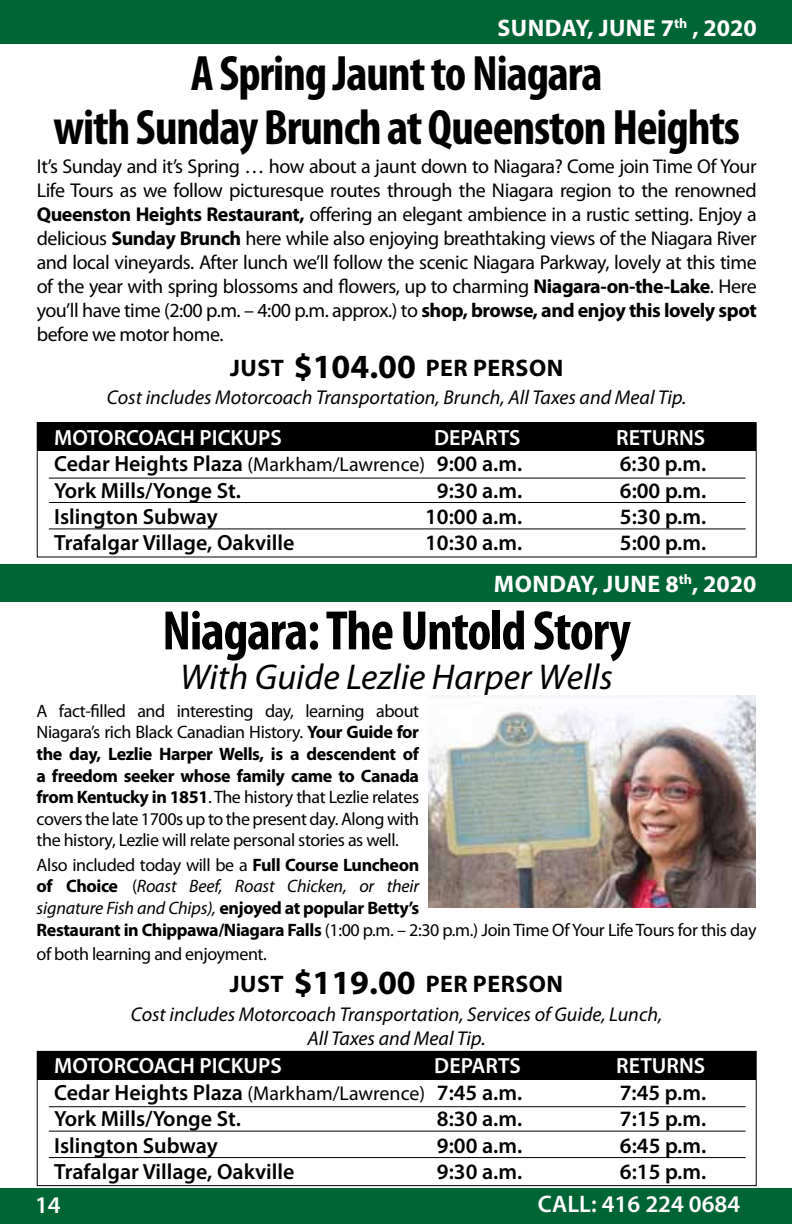
<style>
.page{position:relative;width:792px;height:1224px;background:#fff}
.page>*{position:absolute;margin:0;border:0;box-sizing:border-box;transform-origin:0 0}
.t1{font:700 condensed 56px "Myriad Pro";letter-spacing:-.025em;color:#000}
.t2{font:700 condensed 50px/53.8px "Myriad Pro";letter-spacing:-.025em;color:#000;text-align:center}
.t3{font:italic 36px "Myriad Pro";color:#000}
.t4{font:700 24px "Myriad Pro";letter-spacing:.02em;color:#000}
.t5{font:700 24px "Myriad Pro";color:#fff}
.t6{font:600 24px "Myriad Pro";color:#fff}
.t7{font:600 22px "Myriad Pro";color:#000}
.t8{font:600 22px "Myriad Pro";color:#fff}
.t9{font:20px/24px "Myriad Pro";letter-spacing:-.025em;color:#000;text-align:justify}
.t10{font:italic 20px/24px "Myriad Pro";color:#000;text-align:center}
.t11{font:18px/21.6px "Myriad Pro";letter-spacing:-.025em;color:#000;text-align:justify}
.t12{font:700 18px/21.6px "Myriad Pro";color:#000}
.s1{font-weight:700}
.s2{font-size:34px}
.s3{font-weight:400;font-size:20px}
.s4{font-weight:400}
.s5{font-weight:400;font-style:italic}
</style>
<div class="page">
<div style="left:0;top:0;width:792px;height:44px;background:#006535"></div>
<div style="left:0;top:1188px;width:792px;height:36px;background:#006535"></div>
<div style="left:0;top:564px;width:792px;height:38px;background:#006535"></div>
<div style="left:37px;top:422px;width:720px;height:136px;border:1px solid #000"></div>
<div style="left:37px;top:423px;width:719px;height:28px;background:#000"></div>
<div style="left:37px;top:1051px;width:719px;height:29px;background:#000"></div>
<hr style="left:49px;top:478px;width:697px;height:1px;background:#000">
<hr style="left:49px;top:1106px;width:697px;height:1px;background:#000">
<hr style="left:49px;top:502px;width:697px;height:1px;background:#000">
<hr style="left:49px;top:1131px;width:697px;height:1px;background:#000">
<hr style="left:49px;top:528px;width:697px;height:1px;background:#000">
<hr style="left:49px;top:1157px;width:697px;height:1px;background:#000">
<img style="left:428px;top:695px;width:328px;height:212px">
<p class="t5" style="left:587px;top:12px;width:38px">, June</p>
<p class="t5" style="left:661px;top:12px;width:97px">7<sup>th</sup> , 2020</p>
<h2 class="t2" style="left:53px;top:45px;width:688px">A Spring Jaunt to Niagara<br>with Sunday Brunch at Queenston Heights</h2>
<p class="t9" style="left:37px;top:154px;width:722px">It’s Sunday and it’s Spring … how about a jaunt down to Niagara? Come join Time Of Your Life Tours as we follow picturesque routes through the Niagara region to the renowned <span class="s1">Queenston Heights Restaurant,</span> offering an elegant ambience in a rustic setting. Enjoy a delicious <span class="s1">Sunday Brunch</span> here while also enjoying breathtaking views of the Niagara River and local vineyards. After lunch we’ll follow the scenic Niagara Parkway, lovely at this time of the year with spring blossoms and flowers, up to charming <span class="s1">Niagara-on-the-Lake</span>. Here you’ll have time (2:00 p.m. – 4:00 p.m. approx.) to <span class="s1">shop, browse, and enjoy this lovely spot </span>before we motor home.</p>
<p class="t4" style="left:230px;top:352px;width:273px">Just <span class="s2">$104.00</span> Per Person</p>
<p class="t10" style="left:107px;top:385px;width:581px">Cost includes Motorcoach Transportation, Brunch, All Taxes and Meal Tip.</p>
<p class="t8" style="left:54px;top:423px;width:229px">MOTORCOACH PICKUPS</p>
<p class="t8" style="left:434px;top:423px;width:88px">DEPARTS</p>
<p class="t8" style="left:616px;top:423px;width:91px">RETURNS</p>
<p class="t7" style="left:54px;top:450px;width:469px">Cedar Heights Plaza <span class="s3">(Markham/Lawrence)</span> 9:00 a.m.</p>
<p class="t7" style="left:620px;top:450px;width:88px">6:30 p.m.</p>
<p class="t7" style="left:54px;top:476px;width:188px">York Mills/Yonge St.</p>
<p class="t7" style="left:437px;top:476px;width:87px">9:30 a.m.</p>
<p class="t7" style="left:620px;top:476px;width:88px">6:00 p.m.</p>
<p class="t7" style="left:54px;top:503px;width:165px">Islington Subway</p>
<p class="t7" style="left:425px;top:503px;width:99px">10:00 a.m.</p>
<p class="t7" style="left:620px;top:503px;width:88px">5:30 p.m.</p>
<p class="t7" style="left:54px;top:529px;width:242px">Trafalgar Village, Oakville</p>
<p class="t7" style="left:425px;top:529px;width:99px">10:30 a.m.</p>
<p class="t7" style="left:620px;top:529px;width:88px">5:00 p.m.</p>
<p class="t5" style="left:497px;top:12px;width:30px">Sunday</p>
<p class="t5" style="left:592px;top:568px;width:38px">, June</p>
<p class="t5" style="left:666px;top:568px;width:93px">8<sup>th</sup>, 2020</p>
<h1 class="t1" style="left:162px;top:596px;width:470px">Niagara: The Untold Story</h1>
<h3 class="t3" style="left:180px;top:655px;width:434px">With Guide Lezlie Harper Wells</h3>
<p class="t11" style="left:37px;top:700px;width:384px">A fact-filled and interesting day, learning about Niagara’s rich Black Canadian History. <span class="s1">Your Guide for the day, Lezlie Harper Wells, is a descendent of a freedom seeker whose family came to Canada from Kentucky in 1851</span>. The history that Lezlie relates covers the late 1700s up to the present day. Along with the history, Lezlie will relate personal stories as well.</p>
<p class="t12" style="left:37px;top:853px;width:721px"><span class="s4">Also included today will be a</span> Full Course Luncheon<br>of Choice <span class="s4">(</span><span class="s5">Roast Beef, Roast Chicken, or their<br>signature Fish and Chips),</span> enjoyed at popular Betty’s<br>Restaurant in Chippawa/Niagara Falls <span class="s4">(1:00 p.m. – 2:30 p.m.) Join Time OfYour Life Tours for this day</span></p>
<p class="t11" style="left:37px;top:942px;width:232px">of both learning and enjoyment.</p>
<p class="t4" style="left:230px;top:969px;width:273px">Just <span class="s2">$119.00</span> Per Person</p>
<p class="t10" style="left:131px;top:1002px;width:533px">Cost includes Motorcoach Transportation, Services of Guide, Lunch,<br>All Taxes and Meal Tip.</p>
<p class="t5" style="left:494px;top:568px;width:38px">Monday</p>
<p class="t8" style="left:54px;top:1052px;width:229px">MOTORCOACH PICKUPS</p>
<p class="t8" style="left:434px;top:1052px;width:88px">DEPARTS</p>
<p class="t8" style="left:616px;top:1052px;width:91px">RETURNS</p>
<p class="t7" style="left:54px;top:1078px;width:469px">Cedar Heights Plaza <span class="s3">(Markham/Lawrence)</span> 7:45 a.m.</p>
<p class="t7" style="left:620px;top:1078px;width:88px">7:45 p.m.</p>
<p class="t7" style="left:54px;top:1105px;width:188px">York Mills/Yonge St.</p>
<p class="t7" style="left:437px;top:1105px;width:87px">8:30 a.m.</p>
<p class="t7" style="left:620px;top:1105px;width:88px">7:15 p.m.</p>
<p class="t7" style="left:54px;top:1131px;width:165px">Islington Subway</p>
<p class="t7" style="left:437px;top:1131px;width:87px">9:00 a.m.</p>
<p class="t7" style="left:620px;top:1131px;width:88px">6:45 p.m.</p>
<p class="t7" style="left:54px;top:1158px;width:242px">Trafalgar Village, Oakville</p>
<p class="t7" style="left:437px;top:1158px;width:87px">9:30 a.m.</p>
<p class="t7" style="left:620px;top:1158px;width:88px">6:15 p.m.</p>
<p class="t6" style="left:35px;top:1190px;width:27px">14</p>
<p class="t6" style="left:538px;top:1189px;width:204px">CALL: 416 224 0684</p>
</div>
